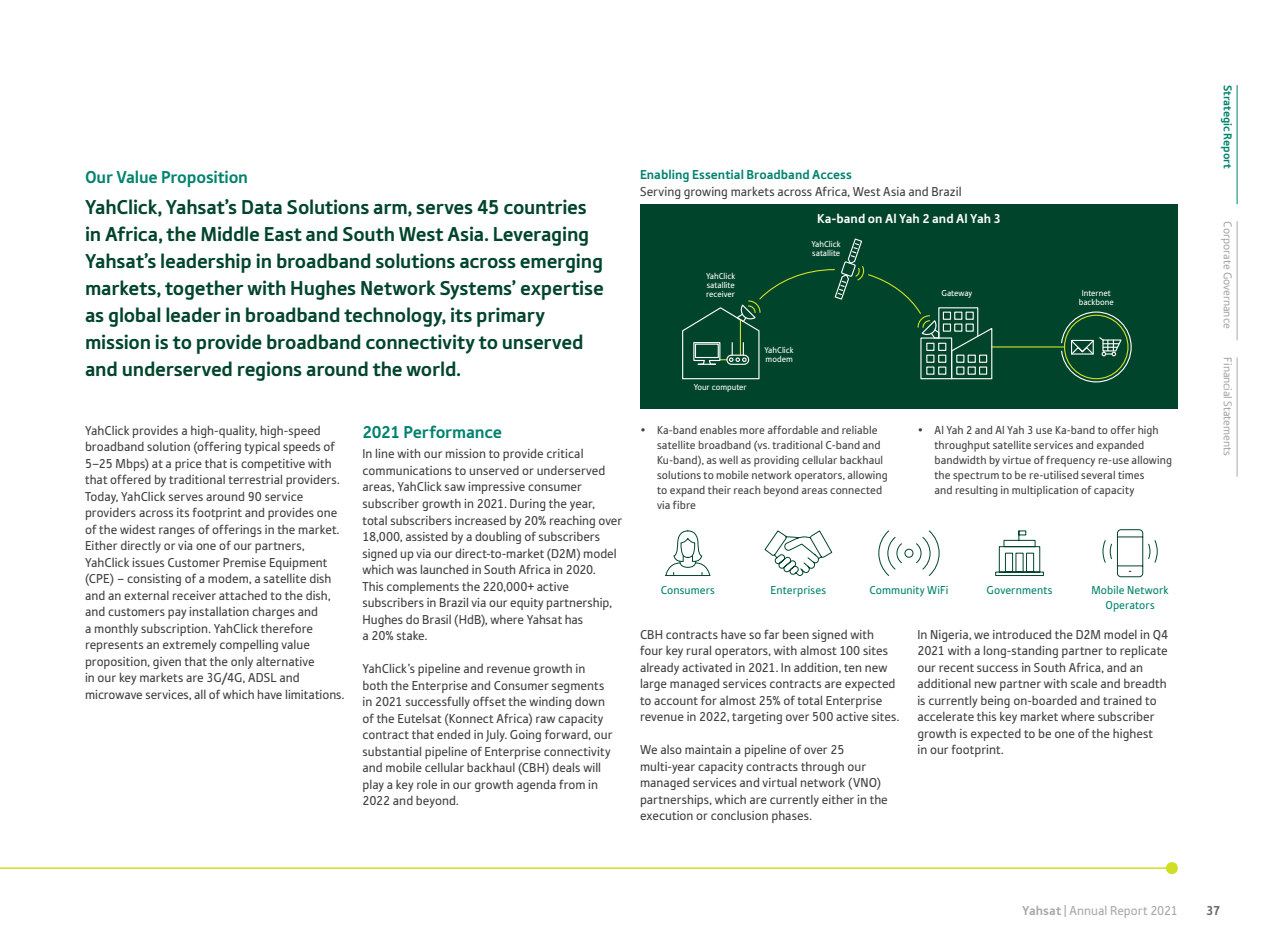
<style>
.page{position:relative;width:1263px;height:949px;background:#fff}
.page>*{position:absolute;margin:0;border:0;box-sizing:border-box;transform-origin:0 0}
.t1{font:700 21px/27px "Tabula ITC Std";letter-spacing:-.01em;color:#00452b}
.t2{font:700 18px "Tabula ITC Std";letter-spacing:-.015em;color:#00836d}
.t3{font:13.5px/16.5px "Tabula ITC Std";color:#414042}
.t4{font:700 13.5px "Tabula ITC Std";color:#00836d}
.t5{font:700 13.5px "Tabula ITC Std";color:#fff}
.t6{font:13.5px "Tabula ITC Std";color:#a7a9ac}
.t7{font:700 13.5px "Tabula ITC Std";color:#64696f}
.t8{font:12px/15px "Tabula ITC Std";letter-spacing:.005em;color:#414042}
.t9{font:12px/15px "Tabula ITC Std";letter-spacing:.01em;color:#00836d;text-align:center}
.t10{font:12px "Tabula ITC Std";letter-spacing:-.01em;color:#a7a9ac}
.t11{font:700 12px "Tabula ITC Std";letter-spacing:-.01em;color:#00836d}
.t12{font:9px/9px "Tabula ITC Std";color:#fff}
.s1{font-weight:700}
</style>
<div class="page">
<hr style="left:1237px;top:85px;width:1px;height:119px;background:#00836d">
<hr style="left:1237px;top:221px;width:1px;height:119px;background:#a7a9ac">
<hr style="left:1237px;top:357px;width:1px;height:119px;background:#a7a9ac">
<div style="left:640px;top:204px;width:538px;height:204px;background:#00452b"></div>
<hr style="left:0;top:867px;width:1172px;height:1px;background:#d2de26">
<div style="left:1166px;top:861px;width:12px;height:12px;background:#d2de26;border-radius:50%"></div>
<hr style="left:992px;top:346px;width:72px;height:1px;background:#d2de26">
<svg style="left:1060px;top:311px;width:72px;height:72px"></svg>
<svg style="left:682px;top:238px;width:311px;height:142px"></svg>
<svg style="left:665px;top:530px;width:45px;height:46px"></svg>
<svg style="left:764px;top:530px;width:69px;height:46px"></svg>
<svg style="left:878px;top:530px;width:62px;height:46px"></svg>
<svg style="left:995px;top:530px;width:49px;height:46px"></svg>
<svg style="left:1102px;top:529px;width:56px;height:48px"></svg>
<h2 class="t2" style="left:85px;top:166px;width:165px">Our Value Proposition</h2>
<p class="t1" style="left:85px;top:193px;width:520px">YahClick, Yahsat’s Data Solutions arm, serves 45 countries in Africa, the Middle East and South West Asia. Leveraging Yahsat’s leadership in broadband solutions across emerging markets, together with Hughes Network Systems’ expertise as global leader in broadband technology, its primary mission is to provide broadband connectivity to unserved and underserved regions around the world.</p>
<p class="t3" style="left:85px;top:421px;width:261px">YahClick provides a high-quality, high-speed broadband solution (offering typical speeds of 5–25 Mbps) at a price that is competitive with that offered by traditional terrestrial providers.<br>Today, YahClick serves around 90 service providers across its footprint and provides one of the widest ranges of offerings in the market.<br>Either directly or via one of our partners, YahClick issues Customer Premise Equipment (CPE) – consisting of a modem, a satellite dish and an external receiver attached to the dish, and customers pay installation charges and<br>a monthly subscription. YahClick therefore represents an extremely compelling value proposition, given that the only alternative<br>in our key markets are 3G/4G, ADSL and microwave services, all of which have limitations.</p>
<h2 class="t2" style="left:362px;top:421px;width:141px">2021 Performance</h2>
<p class="t3" style="left:362px;top:445px;width:261px">In line with our mission to provide critical communications to unserved or underserved areas, YahClick saw impressive consumer subscriber growth in 2021. During the year, total subscribers increased by 20% reaching over 18,000, assisted by a doubling of subscribers signed up via our direct-to-market (D2M) model which was launched in South Africa in 2020.<br>This complements the 220,000+ active subscribers in Brazil via our equity partnership, Hughes do Brasil (HdB), where Yahsat has<br>a 20% stake.</p>
<p class="t3" style="left:362px;top:660px;width:251px">YahClick’s pipeline and revenue growth in both the Enterprise and Consumer segments in 2021 successfully offset the winding down of the Eutelsat (Konnect Africa) raw capacity contract that ended in July. Going forward, our substantial pipeline of Enterprise connectivity and mobile cellular backhaul (CBH) deals will play a key role in our growth agenda from in 2022 and beyond.</p>
<p class="t4" style="left:640px;top:167px;width:213px">Enabling Essential Broadband Access</p>
<p class="t3" style="left:640px;top:183px;width:323px">Serving growing markets across Africa, West Asia and Brazil</p>
<p class="t5" style="left:817px;top:210px;width:185px">Ka-band on Al Yah 2 and Al Yah 3</p>
<p class="t12" style="left:706px;top:271px;width:31px;text-align:justify">YahClick satallite receiver</p>
<p class="t12" style="left:811px;top:239px;width:31px">YahClick satallite</p>
<p class="t12" style="left:694px;top:382px;width:55px">Your computer</p>
<p class="t12" style="left:765px;top:345px;width:31px">YahClick modem</p>
<p class="t12" style="left:941px;top:288px;width:32px">Gateway</p>
<p class="t12" style="left:1079px;top:288px;width:36px;text-align:center">Internet backbone</p>
<p class="t8" style="left:657px;top:422px;width:232px;text-indent:-17px">• Ka-band enables more affordable and reliable satellite broadband (vs. traditional C-band and Ku-band), as well as providing cellular backhaul solutions to mobile network operators, allowing to expand their reach beyond areas connected via fibre</p>
<p class="t8" style="left:934px;top:422px;width:239px;text-indent:-17px">• Al Yah 2 and Al Yah 3 use Ka-band to offer high throughput satellite services and expanded bandwidth by virtue of frequency re-use allowing the spectrum to be re-utilised several times<br>and resulting in multiplication of capacity</p>
<p class="t9" style="left:661px;top:582px;width:56px">Consumers</p>
<p class="t9" style="left:771px;top:582px;width:57px">Enterprises</p>
<p class="t9" style="left:869px;top:582px;width:81px">Community WiFi</p>
<p class="t9" style="left:986px;top:582px;width:67px">Governments</p>
<p class="t9" style="left:1091px;top:582px;width:79px">Mobile Network<br>Operators</p>
<p class="t3" style="left:640px;top:625px;width:261px">CBH contracts have so far been signed with four key rural operators, with almost 100 sites already activated in 2021. In addition, ten new large managed services contracts are expected to account for almost 25% of total Enterprise revenue in 2022, targeting over 500 active sites.</p>
<p class="t3" style="left:640px;top:741px;width:249px">We also maintain a pipeline of over 25 multi-year capacity contracts through our managed services and virtual network (VNO) partnerships, which are currently either in the execution or conclusion phases.</p>
<p class="t3" style="left:917px;top:625px;width:252px">In Nigeria, we introduced the D2M model in Q4<br>2021 with a long-standing partner to replicate our recent success in South Africa, and an additional new partner with scale and breadth is currently being on-boarded and trained to accelerate this key market where subscriber growth is expected to be one of the highest<br>in our footprint.</p>
<p class="t11" style="left:1235px;top:85px;width:85px;rotate:90deg">Strategic Report</p>
<p class="t10" style="left:1235px;top:221px;width:109px;rotate:90deg">Corporate Governance</p>
<p class="t10" style="left:1235px;top:357px;width:100px;rotate:90deg">Financial Statements</p>
<p class="t6" style="left:1022px;top:902px;width:157px"><span class="s1">Yahsat</span> | Annual Report 2021</p>
<p class="t7" style="left:1206px;top:902px;width:16px">37</p>
</div>
